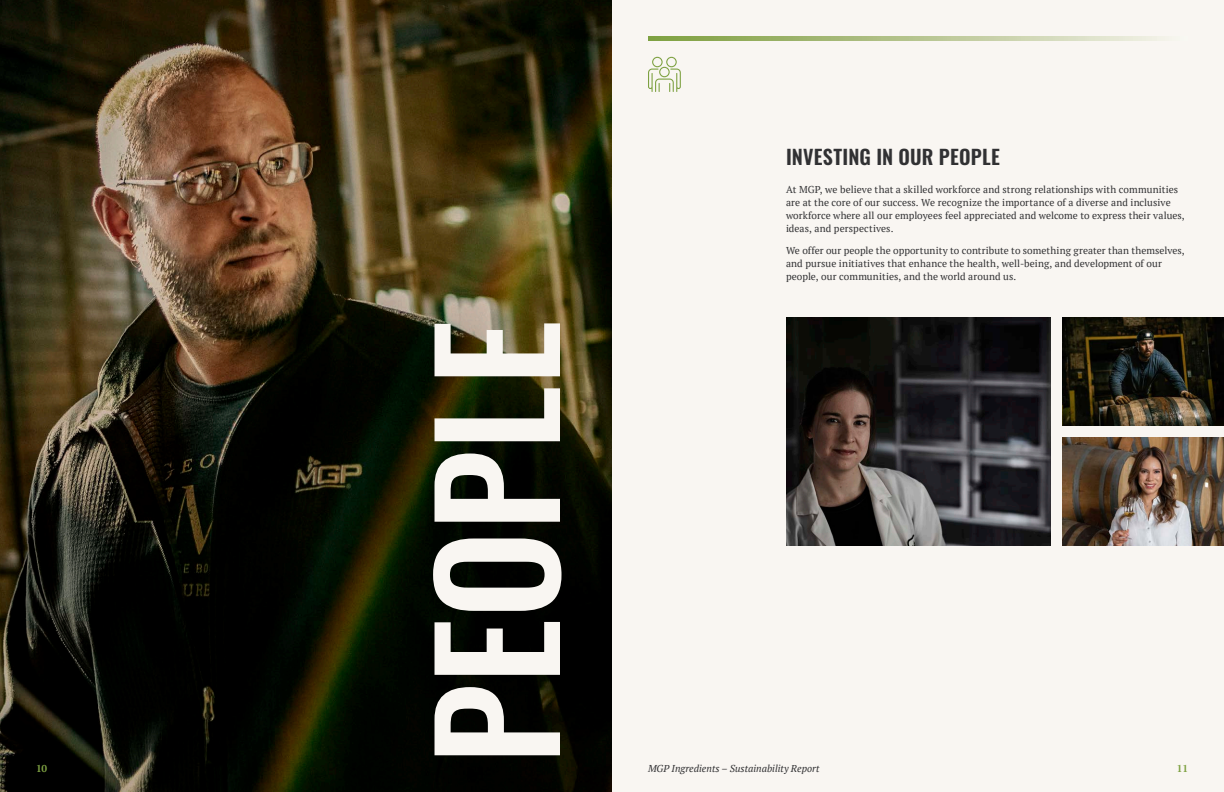
<style>
.page{position:relative;width:1224px;height:792px;background:#fff}
.page>*{position:absolute;margin:0;border:0;box-sizing:border-box;transform-origin:0 0}
.t1{font:500 155px "Oswald";color:#f9f6f2}
.t2{font:600 20px "Oswald";letter-spacing:.015em;color:#313133}
.t3{font:10px/13px "PT Serif";letter-spacing:.005em;color:#313133}
.t4{font:italic 10px "PT Serif";color:#313133}
.t5{font:700 10px "PT Serif";color:#7ea142}
</style>
<div class="page">
<img style="left:0;top:0;width:612px;height:792px">
<div style="left:612px;top:0;width:612px;height:792px;background:#f9f6f2"></div>
<svg style="left:648px;top:36px;width:511px;height:4px;background:#b5c48e"></svg>
<img style="left:786px;top:318px;width:264px;height:227px">
<img style="left:1062px;top:318px;width:162px;height:107px">
<img style="left:1062px;top:437px;width:162px;height:108px">
<svg style="left:648px;top:57px;width:33px;height:35px"></svg>
<p class="t2" style="left:786px;top:147px;width:215px">INVESTING IN OUR PEOPLE</p>
<p class="t1" style="left:389px;top:765px;width:447px;rotate:-90deg">PEOPLE</p>
<p class="t3" style="left:786px;top:182px;width:400px">At MGP, we believe that a skilled workforce and strong relationships with communities are at the core of our success. We recognize the importance of a diverse and inclusive workforce where all our employees feel appreciated and welcome to express their values, ideas, and perspectives.</p>
<p class="t3" style="left:786px;top:243px;width:400px">We offer our people the opportunity to contribute to something greater than themselves, and pursue initiatives that enhance the health, well-being, and development of our people, our communities, and the world around us.</p>
<p class="t5" style="left:36px;top:762px;width:13px">10</p>
<p class="t4" style="left:648px;top:762px;width:173px">MGP Ingredients – Sustainability Report</p>
<p class="t5" style="left:1177px;top:762px;width:13px">11</p>
</div>
